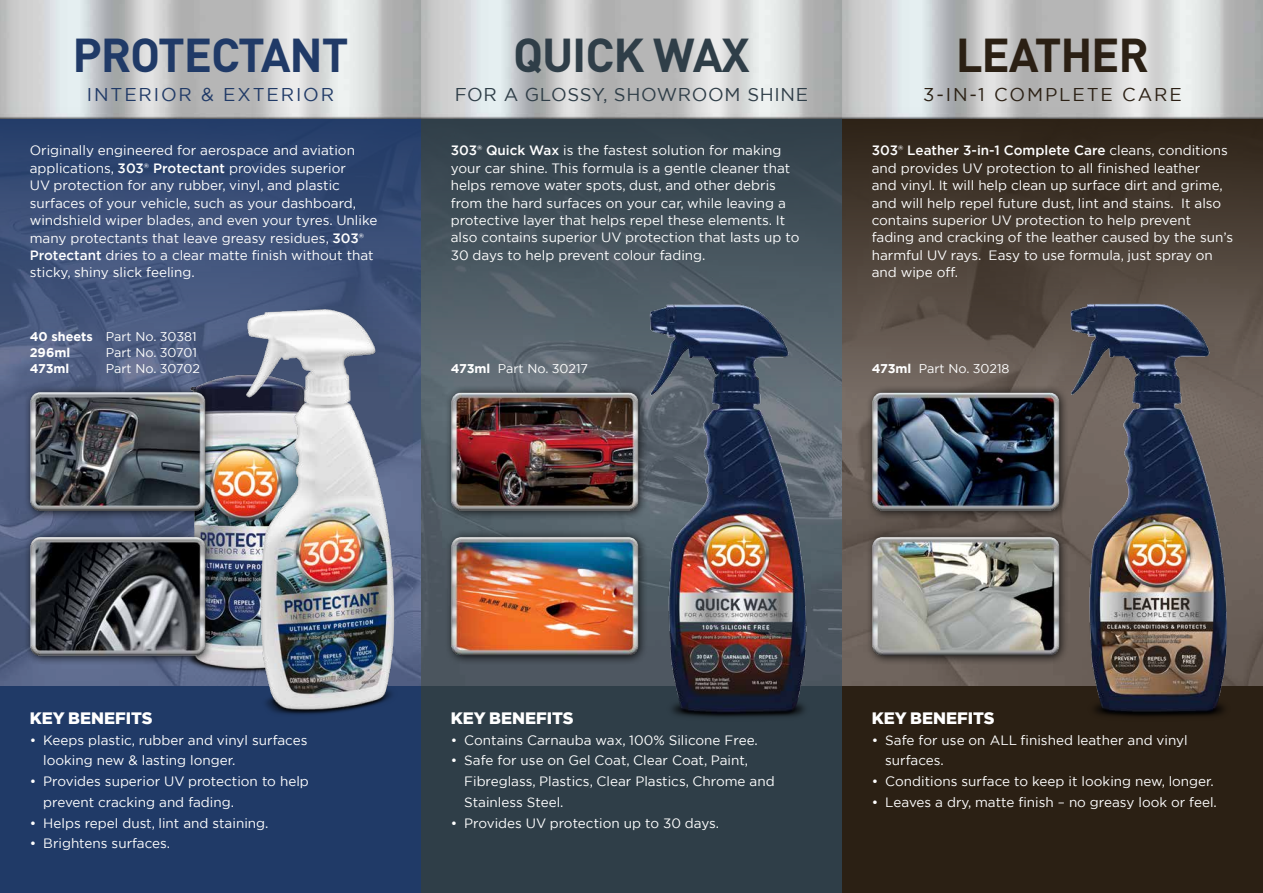
<style>
.page{position:relative;width:1263px;height:893px;background:#fff}
.page>*{position:absolute;margin:0;border:0;box-sizing:border-box;transform-origin:0 0}
.t1{font:700 46.95px "DIN";letter-spacing:-.025em;color:#203a67}
.t2{font:700 46.95px "DIN";letter-spacing:-.025em;color:#2f3e48}
.t3{font:700 46.95px "DIN";letter-spacing:-.025em;color:#2b2014}
.t4{font:18.45px "Gotham";letter-spacing:.035em;color:#2f3e48}
.t5{font:18.45px "Gotham";letter-spacing:.1em;color:#2b2014}
.t6{font:18.45px "Gotham";letter-spacing:.1em;color:#203a67}
.t7{font:900 16.5px "Gotham";color:#fff}
.t8{font:13.5px/17.4px "Gotham";color:#fff}
.t9{font:12.6px "Gotham";color:#fff}
.t10{font:700 12.6px/16.4px "Gotham";color:#fff}
.s1{font-weight:500}
.s2{font-weight:400}
.s3{font-weight:700}
</style>
<div class="page">
<img style="left:0;top:392px;width:230px;height:295px">
<img style="left:842px;top:392px;width:198px;height:295px">
<div style="left:842px;top:687px;width:421px;height:206px;background:#2b2014"></div>
<svg style="left:842px;top:119px;width:421px;height:273px;background:#493d34"></svg>
<div style="left:0;top:687px;width:421px;height:206px;background:#203a67"></div>
<svg style="left:0;top:119px;width:421px;height:273px;background:#3b4f77"></svg>
<img style="left:0;top:0;width:1263px;height:119px">
<img style="left:1040px;top:299px;width:223px;height:418px">
<div style="left:865px;top:385px;width:204px;height:280px;background:#000;opacity:.85"></div>
<img style="left:872px;top:392px;width:189px;height:265px">
<img style="left:167px;top:367px;width:63px;height:311px">
<img style="left:230px;top:295px;width:191px;height:420px">
<div style="left:23px;top:385px;width:192px;height:280px;background:#000;opacity:.85"></div>
<img style="left:30px;top:392px;width:176px;height:265px">
<img style="left:421px;top:392px;width:198px;height:295px">
<div style="left:421px;top:687px;width:421px;height:206px;background:#2f3e48"></div>
<svg style="left:421px;top:112px;width:421px;height:280px;background:#48565f"></svg>
<img style="left:619px;top:299px;width:223px;height:418px">
<div style="left:444px;top:385px;width:204px;height:280px;background:#000;opacity:.85"></div>
<img style="left:451px;top:392px;width:189px;height:265px">
<h1 class="t1" style="left:72px;top:25px;width:278px">PROTECTANT</h1>
<h1 class="t3" style="left:956px;top:25px;width:195px">LEATHER</h1>
<h1 class="t2" style="left:513px;top:25px;width:238px">QUICK WAX</h1>
<h2 class="t6" style="left:87px;top:82px;width:249px">INTERIOR &amp; EXTERIOR</h2>
<h2 class="t5" style="left:923px;top:82px;width:260px">3-IN-1 COMPLETE CARE</h2>
<h2 class="t4" style="left:455px;top:82px;width:355px">FOR A GLOSSY, SHOWROOM SHINE</h2>
<p class="t8" style="left:30px;top:142px;width:349px">Originally engineered for aerospace and aviation applications, <span class="s1">303® Protectant</span> provides superior<br>UV protection for any rubber, vinyl, and plastic surfaces of your vehicle, such as your dashboard, windshield wiper blades, and even your tyres. Unlike many protectants that leave greasy residues, <span class="s1">303® Protectant</span> dries to a clear matte finish without that sticky, shiny slick feeling.</p>
<p class="t10" style="left:30px;top:328px;width:168px">40 sheets <span class="s2">Part No. 30381<br></span>296ml</p>
<p class="t9" style="left:106px;top:345px;width:93px">Part No. 30701</p>
<p class="t8" style="left:451px;top:142px;width:350px"><span class="s1">303® Quick Wax</span> is the fastest solution for making your car shine. This formula is a gentle cleaner that helps remove water spots, dust, and other debris from the hard surfaces on your car, while leaving a protective layer that helps repel these elements. It also contains superior UV protection that lasts up to 30 days to help prevent colour fading.</p>
<p class="t8" style="left:872px;top:142px;width:363px"><span class="s1">303® Leather 3-in-1 Complete Care</span> cleans, conditions and provides UV protection to all finished leather<br>and vinyl. It will help clean up surface dirt and grime, and will help repel future dust, lint and stains. It also contains superior UV protection to help prevent fading and cracking of the leather caused by the sun’s harmful UV rays. Easy to use formula, just spray on and wipe off.</p>
<p class="t9" style="left:451px;top:361px;width:139px"><span class="s3">473ml</span> Part No. 30217</p>
<p class="t10" style="left:30px;top:361px;width:41px">473ml</p>
<p class="t9" style="left:106px;top:361px;width:96px">Part No. 30702</p>
<p class="t9" style="left:872px;top:361px;width:139px"><span class="s3">473ml</span> Part No. 30218</p>
<p class="t7" style="left:30px;top:707px;width:124px">KEY BENEFITS</p>
<p class="t8" style="left:43px;top:729px;width:266px;line-height:20.7px;text-indent:-14px">• Keeps plastic, rubber and vinyl surfaces looking new &amp; lasting longer.</p>
<p class="t8" style="left:43px;top:771px;width:267px;line-height:20.7px;text-indent:-14px">• Provides superior UV protection to help prevent cracking and fading.</p>
<p class="t8" style="left:30px;top:814px;width:240px">• Helps repel dust, lint and staining.</p>
<p class="t8" style="left:30px;top:835px;width:142px">• Brightens surfaces.</p>
<p class="t7" style="left:451px;top:707px;width:124px">KEY BENEFITS</p>
<p class="t8" style="left:451px;top:731px;width:309px">• Contains Carnauba wax, 100% Silicone Free.</p>
<p class="t8" style="left:464px;top:750px;width:312px;line-height:20.7px;text-indent:-13px">• Safe for use on Gel Coat, Clear Coat, Paint,<br>Fibreglass, Plastics, Clear Plastics, Chrome and<br>Stainless Steel.</p>
<p class="t8" style="left:451px;top:814px;width:270px">• Provides UV protection up to 30 days.</p>
<p class="t7" style="left:872px;top:707px;width:124px">KEY BENEFITS</p>
<p class="t8" style="left:885px;top:729px;width:304px;line-height:20.7px;text-indent:-14px">• Safe for use on ALL finished leather and vinyl surfaces.</p>
<p class="t8" style="left:872px;top:772px;width:343px">• Conditions surface to keep it looking new, longer.</p>
<p class="t8" style="left:872px;top:793px;width:347px">• Leaves a dry, matte finish – no greasy look or feel.</p>
</div>
